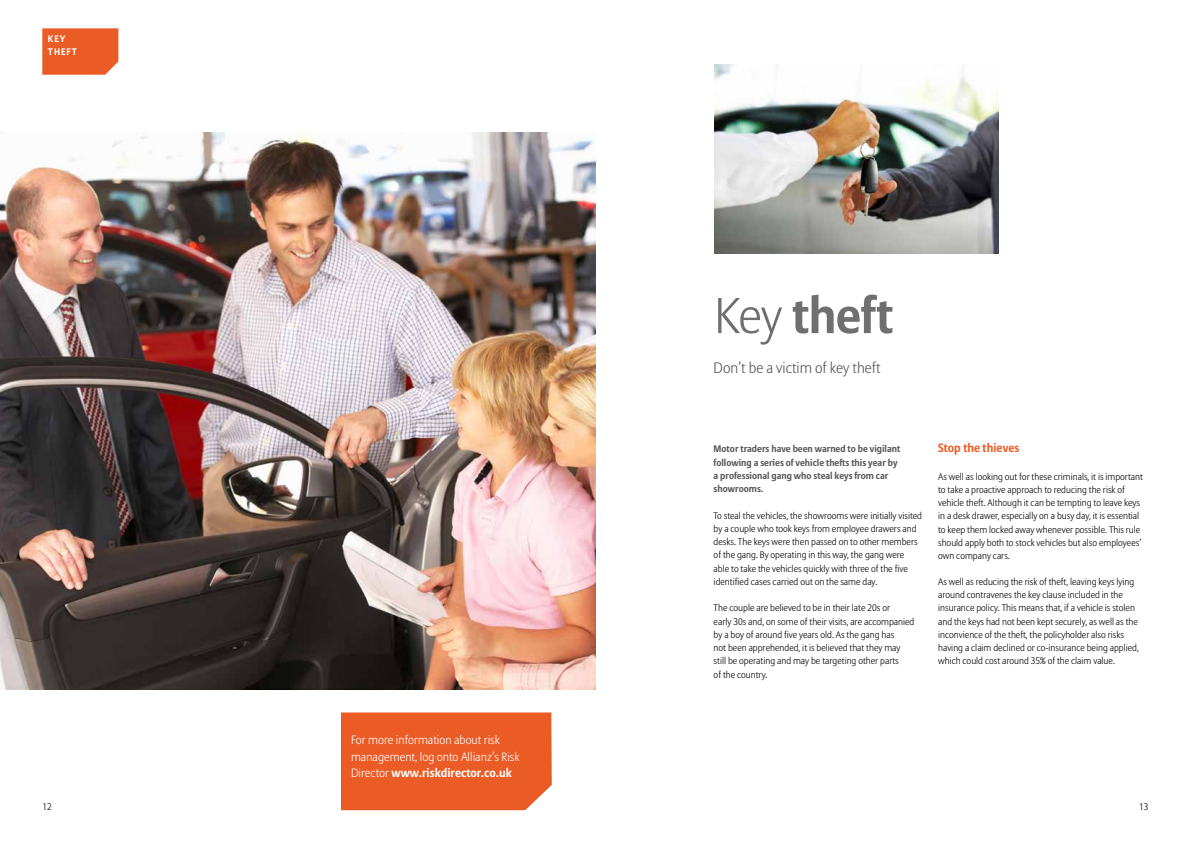
<style>
.page{position:relative;width:1191px;height:842px;background:#fff}
.page>*{position:absolute;margin:0;border:0;box-sizing:border-box;transform-origin:0 0}
.t1{font:700 50px "Allianz Sans";letter-spacing:-.015em;color:#706f6f}
.t2{font:300 15px "Allianz Sans";color:#575756}
.t3{font:300 12px/16.6px "Allianz Sans";color:#fff}
.t4{font:700 12px "Allianz Sans";color:#eb5b25}
.t5{font:300 9.5px/13.3px "Allianz Sans";color:#000}
.t6{font:700 9.5px/13.3px "Allianz Sans";color:#575756}
.t7{font:700 9.5px/13.3px "Allianz Sans";letter-spacing:.1em;color:#fff}
.s1{font-weight:700}
.s2{font-weight:300}
</style>
<div class="page">
<img style="left:0;top:132px;width:595px;height:558px">
<img style="left:714px;top:65px;width:284px;height:189px">
<svg style="left:42px;top:28px;width:76px;height:47px;background:#eb612d"></svg>
<div style="left:341px;top:712px;width:211px;height:98px;background:#eb5b25"></div>
<p class="t7" style="left:48px;top:32px;width:30px">KEY<br>THEFT</p>
<p class="t3" style="left:351px;top:732px;width:170px">For more information about risk management, log onto Allianz’s Risk<br>Director <span class="s1">www.riskdirector.co.uk</span></p>
<h1 class="t1" style="left:714px;top:284px;width:180px"><span class="s2">Key</span> theft</h1>
<h2 class="t2" style="left:713px;top:359px;width:168px">Don’t be a victim of key theft</h2>
<p class="t6" style="left:713px;top:443px;width:188px">Motor traders have been warned to be vigilant following a series of vehicle thefts this year by a professional gang who steal keys from car showrooms.</p>
<p class="t5" style="left:713px;top:509px;width:210px">To steal the vehicles, the showrooms were initially visited by a couple who took keys from employee drawers and desks. The keys were then passed on to other members of the gang. By operating in this way, the gang were able to take the vehicles quickly with three of the five identified cases carried out on the same day.</p>
<p class="t5" style="left:713px;top:602px;width:202px">The couple are believed to be in their late 20s or<br>early 30s and, on some of their visits, are accompanied by a boy of around five years old. As the gang has<br>not been apprehended, it is believed that they may still be operating and may be targeting other parts<br>of the country.</p>
<p class="t4" style="left:938px;top:440px;width:83px">Stop the thieves</p>
<p class="t5" style="left:938px;top:470px;width:206px">As well as looking out for these criminals, it is important to take a proactive approach to reducing the risk of vehicle theft. Although it can be tempting to leave keys in a desk drawer, especially on a busy day, it is essential to keep them locked away whenever possible. This rule should apply both to stock vehicles but also employees’ own company cars.</p>
<p class="t5" style="left:938px;top:575px;width:202px">As well as reducing the risk of theft, leaving keys lying around contravenes the key clause included in the insurance policy. This means that, if a vehicle is stolen and the keys had not been kept securely, as well as the inconvience of the theft, the policyholder also risks having a claim declined or co-insurance being applied, which could cost around 35% of the claim value.</p>
<p class="t5" style="left:43px;top:801px;width:11px">12</p>
<p class="t5" style="left:1139px;top:801px;width:11px">13</p>
</div>
